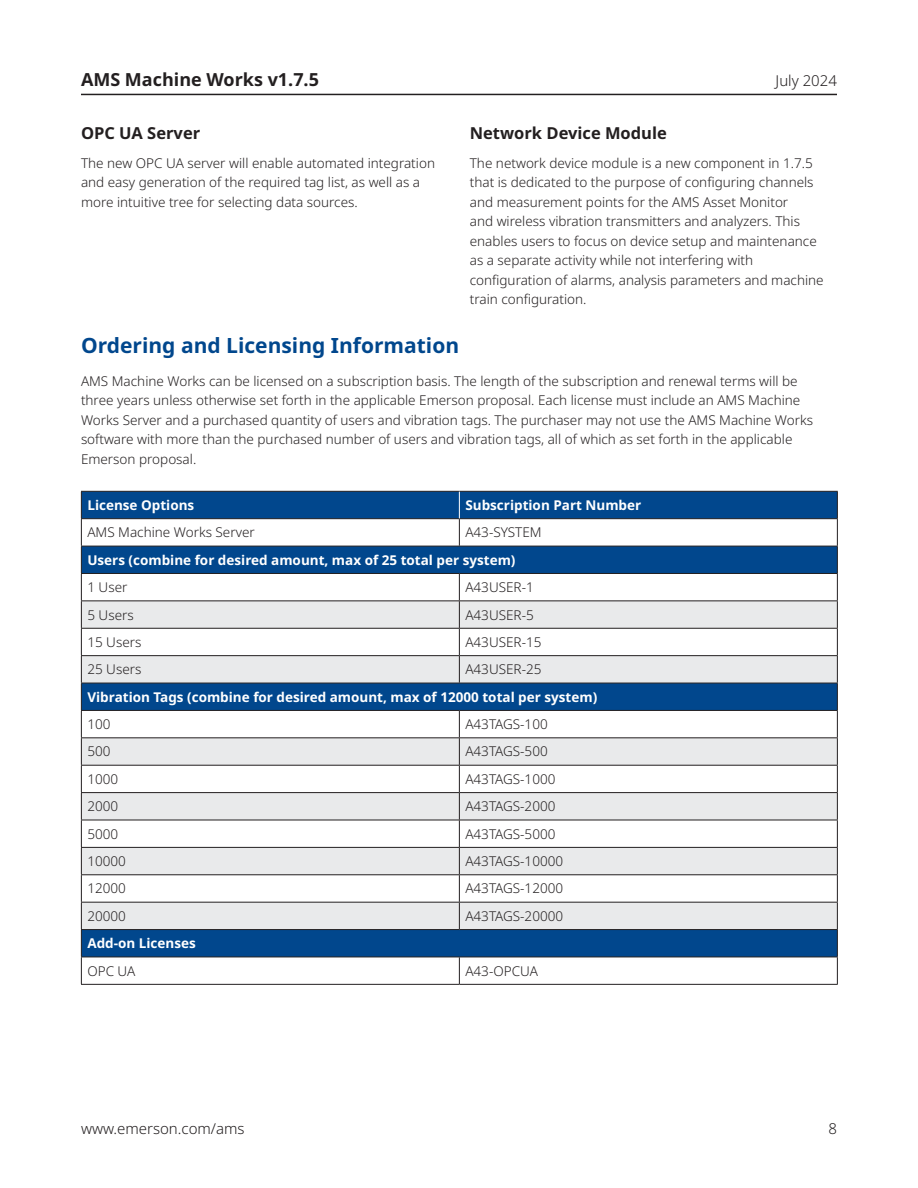
<style>
.page{position:relative;width:918px;height:1188px;background:#fff}
.page>*{position:absolute;margin:0;border:0;box-sizing:border-box;transform-origin:0 0}
.Subhead_1{font:700 21px "Noto Sans";color:#01478d}
.t1{font:700 18px "Noto Sans";color:#231f20}
.Subhead_2{font:700 16.5px "Noto Sans";color:#231f20}
.t2{font:300 15px "Noto Sans";color:#231f20}
.Body_Text{font:300 13.5px/19.5px "Noto Sans";color:#231f20}
.Table_Text{font:300 13.5px "Noto Sans";color:#231f20}
.Table_Header_-_White{font:700 13.5px "Noto Sans";color:#fff}
</style>
<div class="page">
<hr style="left:81px;top:94px;width:756px;height:1px;background:#231f20">
<svg style="left:82px;top:492px;width:755px;height:465px;fill:#01478d"></svg>
<svg style="left:82px;top:601px;width:755px;height:328px;fill:#e9eaeb"></svg>
<hr style="left:81px;top:491px;width:378px;height:1px;background:#231f20">
<hr style="left:459px;top:491px;width:379px;height:1px;background:#231f20">
<hr style="left:81px;top:518px;width:378px;height:1px;background:#231f20">
<hr style="left:459px;top:518px;width:379px;height:1px;background:#231f20">
<hr style="left:81px;top:546px;width:378px;height:1px;background:#231f20">
<hr style="left:459px;top:546px;width:379px;height:1px;background:#231f20">
<hr style="left:81px;top:573px;width:378px;height:1px;background:#231f20">
<hr style="left:459px;top:573px;width:379px;height:1px;background:#231f20">
<hr style="left:81px;top:600px;width:378px;height:1px;background:#231f20">
<hr style="left:459px;top:600px;width:379px;height:1px;background:#231f20">
<hr style="left:81px;top:628px;width:378px;height:1px;background:#231f20">
<hr style="left:459px;top:628px;width:379px;height:1px;background:#231f20">
<hr style="left:81px;top:655px;width:378px;height:1px;background:#231f20">
<hr style="left:459px;top:655px;width:379px;height:1px;background:#231f20">
<svg style="left:459px;top:574px;width:1px;height:109px"></svg>
<hr style="left:81px;top:683px;width:378px;height:1px;background:#231f20">
<hr style="left:459px;top:683px;width:379px;height:1px;background:#231f20">
<hr style="left:81px;top:710px;width:378px;height:1px;background:#231f20">
<hr style="left:459px;top:710px;width:379px;height:1px;background:#231f20">
<hr style="left:81px;top:737px;width:378px;height:1px;background:#231f20">
<hr style="left:459px;top:737px;width:379px;height:1px;background:#231f20">
<hr style="left:81px;top:765px;width:378px;height:1px;background:#231f20">
<hr style="left:459px;top:765px;width:379px;height:1px;background:#231f20">
<hr style="left:81px;top:792px;width:378px;height:1px;background:#231f20">
<hr style="left:459px;top:792px;width:379px;height:1px;background:#231f20">
<hr style="left:81px;top:820px;width:378px;height:1px;background:#231f20">
<hr style="left:459px;top:820px;width:379px;height:1px;background:#231f20">
<hr style="left:81px;top:847px;width:378px;height:1px;background:#231f20">
<hr style="left:459px;top:847px;width:379px;height:1px;background:#231f20">
<hr style="left:81px;top:874px;width:378px;height:1px;background:#231f20">
<hr style="left:459px;top:874px;width:379px;height:1px;background:#231f20">
<hr style="left:81px;top:902px;width:378px;height:1px;background:#231f20">
<hr style="left:459px;top:902px;width:379px;height:1px;background:#231f20">
<svg style="left:459px;top:711px;width:1px;height:218px"></svg>
<hr style="left:81px;top:929px;width:378px;height:1px;background:#231f20">
<hr style="left:459px;top:929px;width:379px;height:1px;background:#231f20">
<hr style="left:81px;top:957px;width:378px;height:1px;background:#231f20">
<svg style="left:81px;top:492px;width:1px;height:492px"></svg>
<hr style="left:459px;top:957px;width:379px;height:1px;background:#231f20">
<svg style="left:459px;top:957px;width:1px;height:27px"></svg>
<svg style="left:837px;top:492px;width:1px;height:492px"></svg>
<hr style="left:81px;top:984px;width:378px;height:1px;background:#231f20">
<hr style="left:459px;top:984px;width:379px;height:1px;background:#231f20">
<svg style="left:459px;top:492px;width:1px;height:54px"></svg>
<h2 class="t1" style="left:81px;top:69px;width:240px">AMS Machine Works v1.7.5</h2>
<p class="t2" style="left:776px;top:72px;width:63px">July 2024</p>
<p class="Subhead_2" style="left:81px;top:124px;width:121px">OPC UA Server</p>
<p class="Body_Text" style="left:81px;top:153px;width:356px">The new OPC UA server will enable automated integration and easy generation of the required tag list, as well as a more intuitive tree for selecting data sources.</p>
<p class="Subhead_2" style="left:470px;top:124px;width:199px">Network Device Module</p>
<p class="Body_Text" style="left:470px;top:153px;width:355px">The network device module is a new component in 1.7.5 that is dedicated to the purpose of configuring channels and measurement points for the AMS Asset Monitor<br>and wireless vibration transmitters and analyzers. This enables users to focus on device setup and maintenance as a separate activity while not interfering with configuration of alarms, analysis parameters and machine train configuration.</p>
<p class="Subhead_1" style="left:81px;top:333px;width:380px">Ordering and Licensing Information</p>
<p class="Body_Text" style="left:81px;top:372px;width:734px">AMS Machine Works can be licensed on a subscription basis. The length of the subscription and renewal terms will be three years unless otherwise set forth in the applicable Emerson proposal. Each license must include an AMS Machine Works Server and a purchased quantity of users and vibration tags. The purchaser may not use the AMS Machine Works software with more than the purchased number of users and vibration tags, all of which as set forth in the applicable Emerson proposal.</p>
<p class="Table_Header_-_White" style="left:87px;top:497px;width:108px">License Options</p>
<p class="Table_Header_-_White" style="left:465px;top:497px;width:177px">Subscription Part Number</p>
<p class="Table_Text" style="left:87px;top:525px;width:169px">AMS Machine Works Server</p>
<p class="Table_Text" style="left:465px;top:525px;width:78px">A43-SYSTEM</p>
<p class="Table_Header_-_White" style="left:87px;top:552px;width:430px">Users (combine for desired amount, max of 25 total per system)</p>
<p class="Table_Text" style="left:87px;top:580px;width:42px">1 User</p>
<p class="Table_Text" style="left:465px;top:580px;width:70px">A43USER-1</p>
<p class="Table_Text" style="left:87px;top:607px;width:48px">5 Users</p>
<p class="Table_Text" style="left:465px;top:607px;width:70px">A43USER-5</p>
<p class="Table_Text" style="left:87px;top:634px;width:56px">15 Users</p>
<p class="Table_Text" style="left:465px;top:634px;width:78px">A43USER-15</p>
<p class="Table_Text" style="left:87px;top:662px;width:56px">25 Users</p>
<p class="Table_Text" style="left:465px;top:662px;width:78px">A43USER-25</p>
<p class="Table_Header_-_White" style="left:87px;top:689px;width:511px">Vibration Tags (combine for desired amount, max of 12000 total per system)</p>
<p class="Table_Text" style="left:87px;top:717px;width:25px">100</p>
<p class="Table_Text" style="left:465px;top:717px;width:84px">A43TAGS-100</p>
<p class="Table_Text" style="left:87px;top:744px;width:25px">500</p>
<p class="Table_Text" style="left:465px;top:744px;width:84px">A43TAGS-500</p>
<p class="Table_Text" style="left:87px;top:771px;width:32px">1000</p>
<p class="Table_Text" style="left:465px;top:771px;width:92px">A43TAGS-1000</p>
<p class="Table_Text" style="left:87px;top:799px;width:32px">2000</p>
<p class="Table_Text" style="left:465px;top:799px;width:92px">A43TAGS-2000</p>
<p class="Table_Text" style="left:87px;top:826px;width:32px">5000</p>
<p class="Table_Text" style="left:465px;top:826px;width:92px">A43TAGS-5000</p>
<p class="Table_Text" style="left:87px;top:853px;width:40px">10000</p>
<p class="Table_Text" style="left:465px;top:853px;width:99px">A43TAGS-10000</p>
<p class="Table_Text" style="left:87px;top:881px;width:40px">12000</p>
<p class="Table_Text" style="left:465px;top:881px;width:99px">A43TAGS-12000</p>
<p class="Table_Text" style="left:87px;top:908px;width:40px">20000</p>
<p class="Table_Text" style="left:465px;top:908px;width:99px">A43TAGS-20000</p>
<p class="Table_Header_-_White" style="left:87px;top:936px;width:110px">Add-on Licenses</p>
<p class="Table_Text" style="left:87px;top:963px;width:50px">OPC UA</p>
<p class="Table_Text" style="left:465px;top:963px;width:74px">A43-OPCUA</p>
<p class="t2" style="left:81px;top:1120px;width:165px">www.emerson.com/ams</p>
<p class="t2" style="left:828px;top:1120px;width:10px">8</p>
</div>
